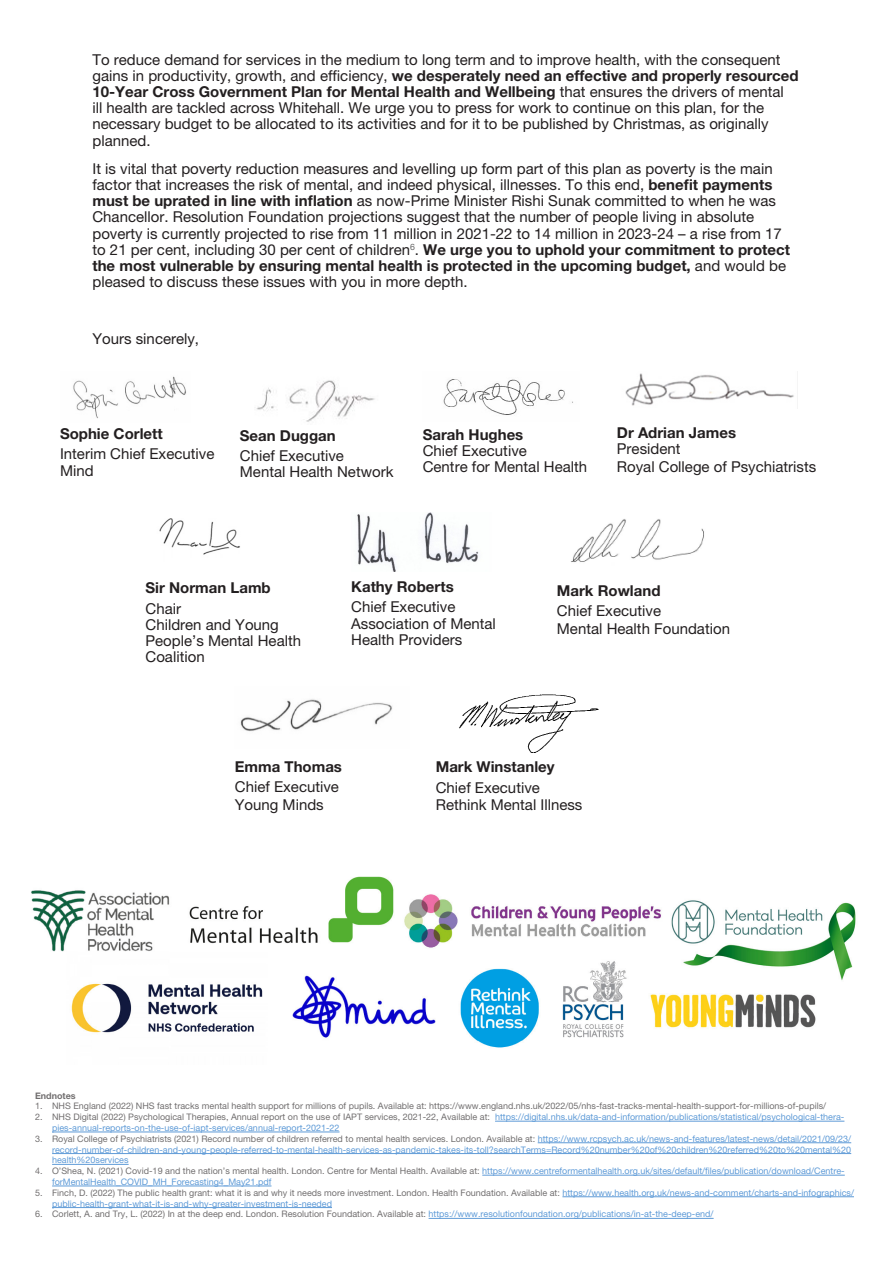
<style>
.page{position:relative;width:893px;height:1263px;background:#fff}
.page>*{position:absolute;margin:0;border:0;box-sizing:border-box;transform-origin:0 0}
.t1{font:15px/16.2px "Helvetica Neue LT Pro";color:#231f20}
.t2{font:700 15px "Helvetica Neue LT Pro";color:#231f20}
.t3{font:9px/10.8px "Helvetica Neue LT Pro";color:#0563c1}
.t4{font:9px "Helvetica Neue LT Pro";color:#231f20}
.t5{font:700 9px "Helvetica Neue LT Pro";color:#231f20}
.s1{font-weight:700}
.s2{color:#231f20}
.s3{color:#0563c1}
</style>
<div class="page">
<img style="left:31px;top:876px;width:825px;height:172px">
<img style="left:73px;top:376px;width:113px;height:43px">
<img style="left:256px;top:380px;width:119px;height:42px">
<img style="left:443px;top:379px;width:130px;height:36px">
<img style="left:625px;top:373px;width:169px;height:33px">
<hr style="left:495px;top:1121px;width:349px;height:1px;background:#0563c1">
<hr style="left:52px;top:1132px;width:288px;height:1px;background:#0563c1">
<hr style="left:538px;top:1142px;width:313px;height:1px;background:#0563c1">
<hr style="left:52px;top:1153px;width:799px;height:1px;background:#0563c1">
<hr style="left:52px;top:1164px;width:77px;height:1px;background:#0563c1">
<hr style="left:482px;top:1175px;width:363px;height:1px;background:#0563c1">
<hr style="left:52px;top:1186px;width:219px;height:1px;background:#0563c1">
<hr style="left:562px;top:1196px;width:292px;height:1px;background:#0563c1">
<hr style="left:52px;top:1207px;width:280px;height:1px;background:#0563c1">
<hr style="left:429px;top:1218px;width:285px;height:1px;background:#0563c1">
<img style="left:159px;top:518px;width:81px;height:37px">
<img style="left:357px;top:512px;width:122px;height:59px">
<img style="left:571px;top:519px;width:133px;height:43px">
<img style="left:240px;top:699px;width:152px;height:33px">
<img style="left:459px;top:694px;width:140px;height:59px">
<p class="t1" style="left:92px;top:51px;width:708px">To reduce demand for services in the medium to long term and to improve health, with the consequent gains in productivity, growth, and efficiency, <span class="s1">we desperately need an effective and properly resourced 10-Year Cross Government Plan for Mental Health and Wellbeing</span> that ensures the drivers of mental<br>ill health are tackled across Whitehall. We urge you to press for work to continue on this plan, for the necessary budget to be allocated to its activities and for it to be published by Christmas, as originally planned.</p>
<p class="t1" style="left:92px;top:160px;width:699px">It is vital that poverty reduction measures and levelling up form part of this plan as poverty is the main factor that increases the risk of mental, and indeed physical, illnesses. To this end, <span class="s1">benefit payments must be uprated in line with inflation</span> as now-Prime Minister Rishi Sunak committed to when he was Chancellor. Resolution Foundation projections suggest that the number of people living in absolute poverty is currently projected to rise from 11 million in 2021-22 to 14 million in 2023-24 – a rise from 17 to 21 per cent, including 30 per cent of children<sup>6</sup>. <span class="s1">We urge you to uphold your commitment to protect the most vulnerable by ensuring mental health is protected in the upcoming budget,</span> and would be pleased to discuss these issues with you in more depth.</p>
<p class="t1" style="left:92px;top:330px;width:108px">Yours sincerely,</p>
<p class="t2" style="left:60px;top:424px;width:104px">Sophie Corlett</p>
<p class="t1" style="left:60px;top:446px;width:156px">Interim Chief Executive</p>
<p class="t1" style="left:60px;top:462px;width:35px">Mind</p>
<p class="t2" style="left:240px;top:426px;width:97px">Sean Duggan</p>
<p class="t1" style="left:240px;top:447px;width:106px">Chief Executive</p>
<p class="t1" style="left:240px;top:464px;width:155px">Mental Health Network</p>
<p class="t2" style="left:423px;top:425px;width:102px">Sarah Hughes</p>
<p class="t1" style="left:423px;top:442px;width:106px">Chief Executive</p>
<p class="t1" style="left:423px;top:459px;width:166px">Centre for Mental Health</p>
<p class="t2" style="left:617px;top:423px;width:121px">Dr Adrian James</p>
<p class="t1" style="left:617px;top:440px;width:65px">President</p>
<p class="t1" style="left:617px;top:458px;width:201px">Royal College of Psychiatrists</p>
<p class="t2" style="left:146px;top:578px;width:127px">Sir Norman Lamb</p>
<p class="t1" style="left:146px;top:600px;width:37px">Chair</p>
<p class="t1" style="left:146px;top:616px;width:157px">Children and Young<br>People’s Mental Health<br>Coalition</p>
<p class="t2" style="left:351px;top:577px;width:104px">Kathy Roberts</p>
<p class="t1" style="left:351px;top:599px;width:106px">Chief Executive</p>
<p class="t1" style="left:351px;top:615px;width:146px">Association of Mental<br>Health Providers</p>
<p class="t2" style="left:557px;top:581px;width:105px">Mark Rowland</p>
<p class="t1" style="left:557px;top:602px;width:106px">Chief Executive</p>
<p class="t1" style="left:557px;top:620px;width:175px">Mental Health Foundation</p>
<p class="t2" style="left:235px;top:757px;width:109px">Emma Thomas</p>
<p class="t1" style="left:235px;top:778px;width:106px">Chief Executive</p>
<p class="t1" style="left:235px;top:796px;width:90px">Young Minds</p>
<p class="t2" style="left:436px;top:757px;width:120px">Mark Winstanley</p>
<p class="t1" style="left:436px;top:779px;width:106px">Chief Executive</p>
<p class="t1" style="left:436px;top:797px;width:148px">Rethink Mental Illness</p>
<p class="t5" style="left:35px;top:1090px;width:42px">Endnotes</p>
<p class="t4" style="left:35px;top:1101px;width:792px">1. NHS England (2022) NHS fast tracks mental health support for millions of pupils. Available at: https://www.england.nhs.uk/2022/05/nhs-fast-tracks-mental-health-support-for-millions-of-pupils/</p>
<p class="t3" style="left:52px;top:1111px;width:794px;text-indent:-17px"><span class="s2">2. NHS Digital (2022) Psychological Therapies, Annual report on the use of IAPT services, 2021-22, Available at:</span> https://digital.nhs.uk/data-and-information/publications/statistical/psychological-thera&shy;pies-annual-reports-on-the-use-of-iapt-services/annual-report-2021-22</p>
<p class="t3" style="left:52px;top:1133px;width:801px;text-align:justify;text-indent:-17px"><span class="s2">3. Royal College of Psychiatrists (2021) Record number of children referred to mental health services. London. Available at:</span> https://www.rcpsych.ac.uk/news-and-features/latest-news/detail/2021/09/23/ record-number-of-children-and-young-people-referred-to-mental-health-services-as-pandemic-takes-its-toll?searchTerms=Record%20number%20of%20children%20referred%20to%20mental%20 health%20services</p>
<p class="t3" style="left:52px;top:1165px;width:794px;text-indent:-17px"><span class="s2">4. O’Shea, N. (2021) Covid-19 and the nation’s mental health. London. Centre for Mental Health. Available at:</span> https://www.centreformentalhealth.org.uk/sites/default/files/publication/download/Centre&shy;forMentalHealth_COVID_MH_Forecasting4_May21.pdf</p>
<p class="t3" style="left:52px;top:1187px;width:803px;text-indent:-17px"><span class="s2">5. Finch, D. (2022) The public health grant: what it is and why it needs more investment. London. Health Foundation. Available at:</span> https://www.health.org.uk/news-and-comment/charts-and-infographics/ public-health-grant-what-it-is-and-why-greater-investment-is-needed</p>
<p class="t4" style="left:35px;top:1209px;width:680px">6. Corlett, A. and Try, L. (2022) In at the deep end. London. Resolution Foundation. Available at: <span class="s3">https://www.resolutionfoundation.org/publications/in-at-the-deep-end/</span></p>
</div>
